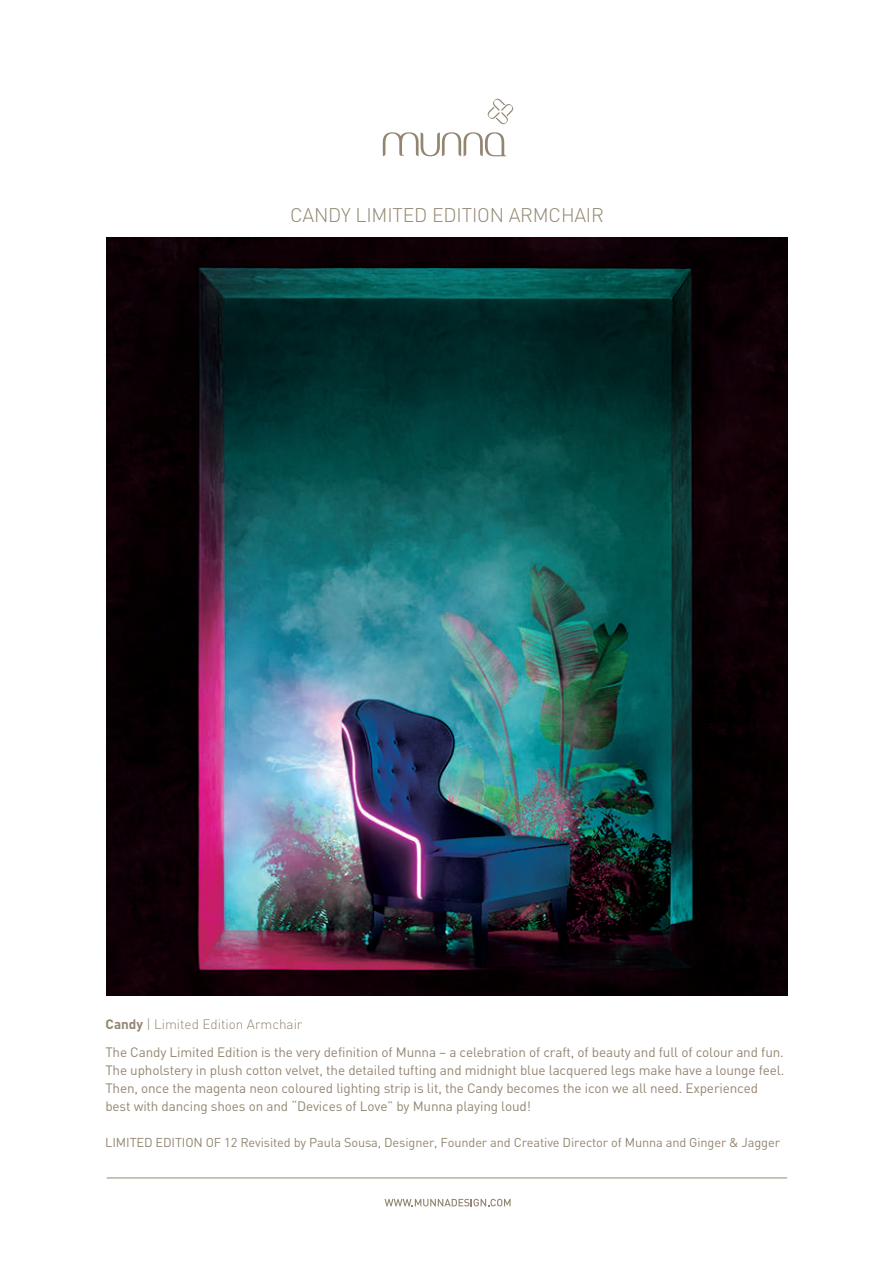
<style>
.page{position:relative;width:893px;height:1263px;background:#fff}
.page>*{position:absolute;margin:0;border:0;box-sizing:border-box;transform-origin:0 0}
.t1{font:300 19.5px "DIN";letter-spacing:-.01em;color:#938671}
.t2{font:13.5px/18px "DIN";letter-spacing:-.01em;color:#938671}
.t3{font:12.75px "DIN";letter-spacing:-.01em;color:#938671}
.s1{font-weight:700}
.s2{font-weight:300}
</style>
<div class="page">
<img style="left:107px;top:237px;width:680px;height:758px">
<hr style="left:107px;top:1178px;width:680px;height:1px;background:#938671">
<svg style="left:385px;top:1199px;width:126px;height:7px"></svg>
<svg style="left:383px;top:132px;width:123px;height:24px"></svg>
<svg style="left:488px;top:99px;width:25px;height:25px"></svg>
<h1 class="t1" style="left:290px;top:203px;width:315px">CANDY LIMITED EDITION ARMCHAIR</h1>
<p class="t2" style="left:105px;top:1010px;width:680px;line-height:27.8px"><span class="s1">Candy</span> <span class="s2">| Limited Edition Armchair<br></span>The Candy Limited Edition is the very definition of Munna – a celebration of craft, of beauty and full of colour and fun.</p>
<p class="t2" style="left:105px;top:1061px;width:681px">The upholstery in plush cotton velvet, the detailed tufting and midnight blue lacquered legs make have a lounge feel.<br>Then, once the magenta neon coloured lighting strip is lit, the Candy becomes the icon we all need. Experienced best with dancing shoes on and “Devices of Love” by Munna playing loud!</p>
<p class="t3" style="left:105px;top:1135px;width:676px">LIMITED EDITION OF 12 Revisited by Paula Sousa, Designer, Founder and Creative Director of Munna and Ginger &amp; Jagger</p>
</div>
